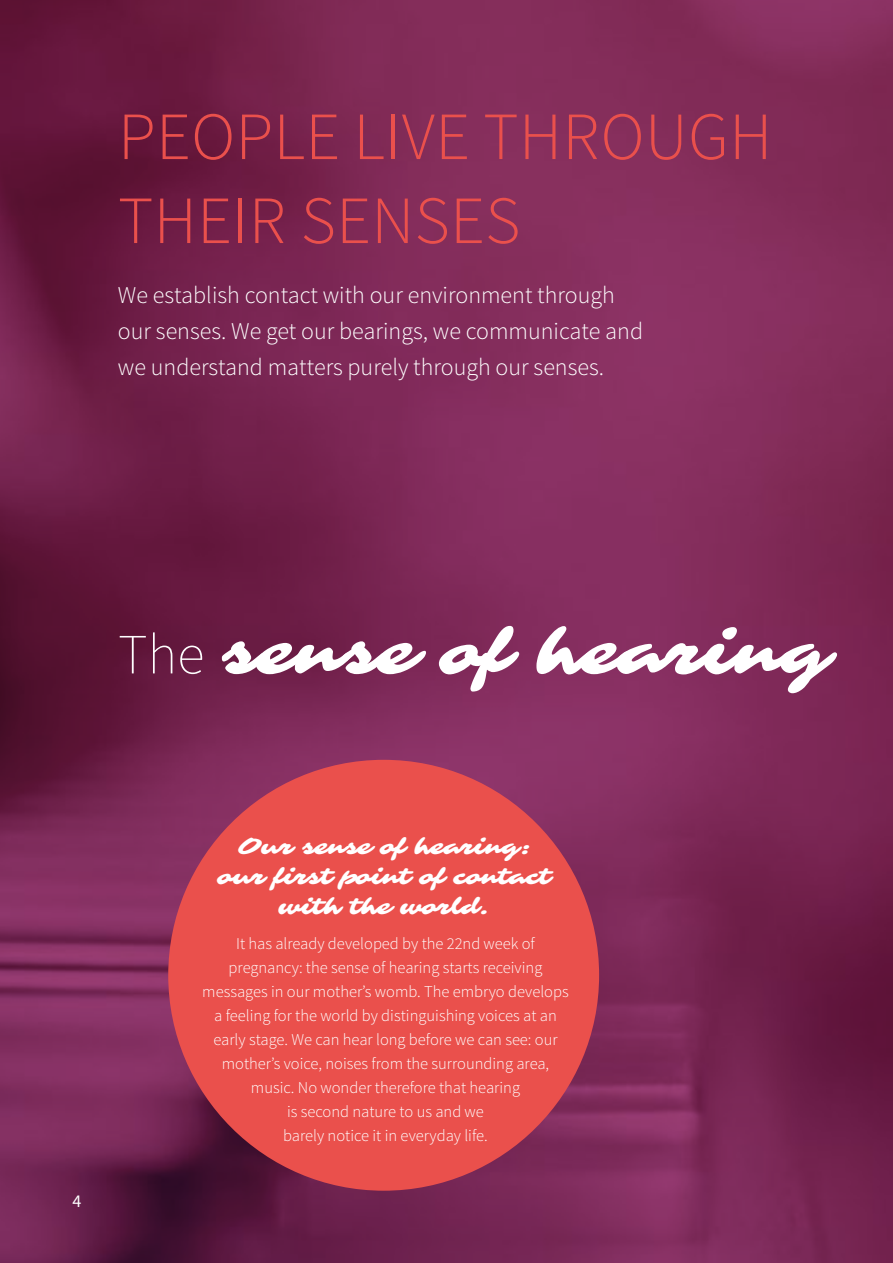
<style>
.page{position:relative;width:893px;height:1263px;background:#fff}
.page>*{position:absolute;margin:0;border:0;box-sizing:border-box;transform-origin:0 0}
.t1{font:300 67.5px/84px "Source Sans Pro";letter-spacing:.005em;color:#ea504c}
.t2{font:63px "Sarina";color:#fff}
.t3{font:300 24px/36px "Source Sans Pro";color:#fff}
.t4{font:22.5px/30px "Sarina";color:#fff;text-align:center}
.t5{font:18px "Source Sans Pro";color:#fff}
.t6{font:300 16.5px/24px "Source Sans Pro";color:#fff;text-align:center}
.s1{font-family:"Source Sans Pro";font-weight:200;font-size:56.85px}
</style>
<div class="page">
<img style="left:0;top:0;width:893px;height:1263px">
<div style="left:168px;top:760px;width:431px;height:431px;background:#ea504c;border-radius:50%"></div>
<h1 class="t1" style="left:118px;top:95px;width:656px">PEOPLE LIVE THROUGH<br>THEIR SENSES</h1>
<h3 class="t3" style="left:118px;top:277px;width:527px">We establish contact with our environment through our senses. We get our bearings, we communicate and we understand matters purely through our senses.</h3>
<h2 class="t2" style="left:118px;top:614px;width:715px"><span class="s1">The</span> sense of hearing</h2>
<p class="t5" style="left:73px;top:1190px;width:10px">4</p>
<h3 class="t4" style="left:219px;top:832px;width:334px">Our sense of hearing: our first point of contact with the world.</h3>
<p class="t6" style="left:202px;top:932px;width:368px">It has already developed by the 22nd week of pregnancy: the sense of hearing starts receiving messages in our mother’s womb. The embryo develops a feeling for the world by distinguishing voices at an early stage. We can hear long before we can see: our mother’s voice, noises from the surrounding area, music. No wonder therefore that hearing<br>is second nature to us and we<br>barely notice it in everyday life.</p>
</div>
